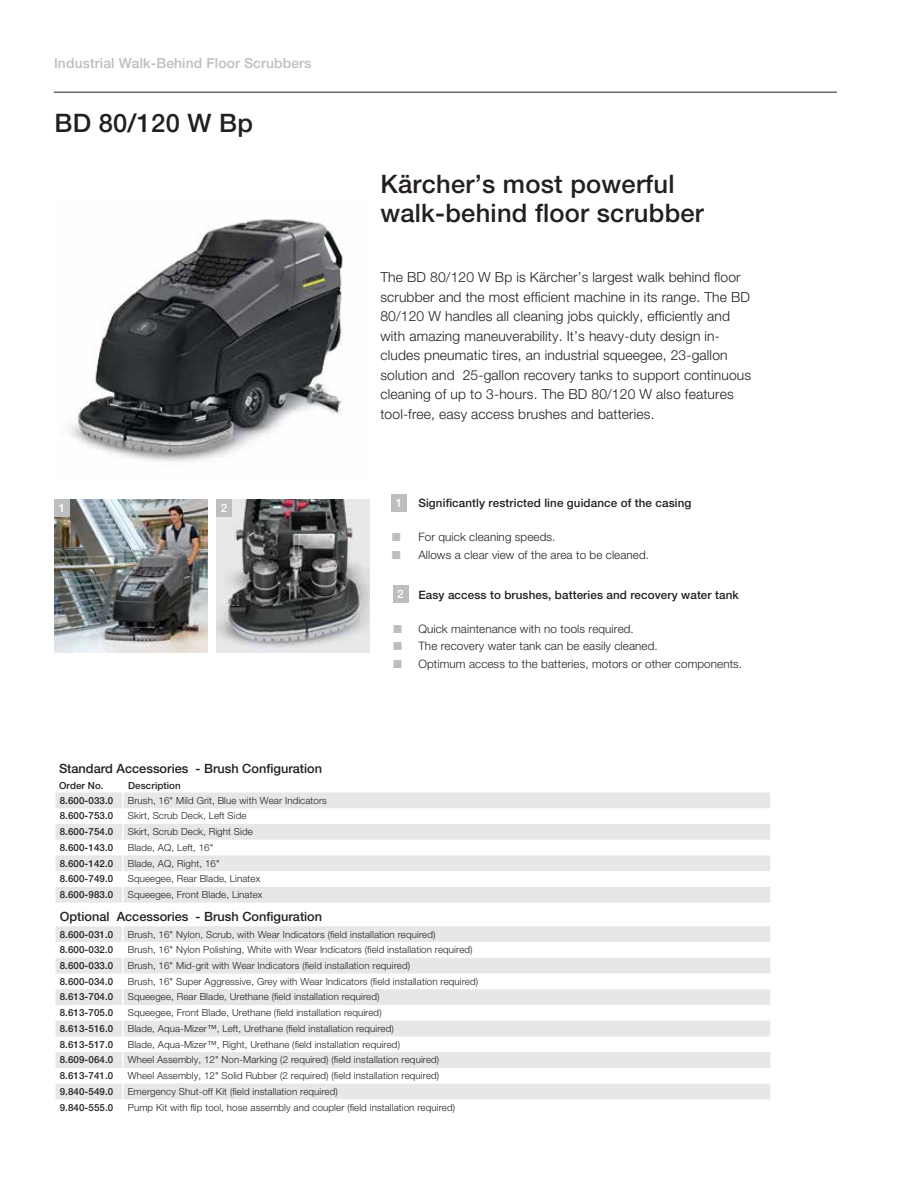
<style>
.page{position:relative;width:918px;height:1188px;background:#fff}
.page>*{position:absolute;margin:0;border:0;box-sizing:border-box;transform-origin:0 0}
.t1{font:500 25.5px/28.5px "Helvetica Neue LT Pro";letter-spacing:.01em;color:#231f20}
.t2{font:300 13.8px/19.5px "Helvetica Neue LT Pro";letter-spacing:.01em;color:#231f20}
.t3{font:500 13.8px "Helvetica Neue LT Pro";letter-spacing:.01em;color:#bcbec0}
.t4{font:500 12.75px "Helvetica Neue LT Pro";color:#231f20}
.t5{font:300 11.7px/17.2px "Helvetica Neue LT Pro";letter-spacing:.01em;color:#231f20}
.t6{font:500 11.7px "Helvetica Neue LT Pro";letter-spacing:.01em;color:#231f20}
.t7{font:500 11.7px "Helvetica Neue LT Pro";color:#fff}
.t8{font:300 9.75px "Helvetica Neue LT Pro";letter-spacing:.01em;color:#231f20}
.t9{font:500 9.75px "Helvetica Neue LT Pro";letter-spacing:.01em;color:#231f20}
</style>
<div class="page">
<hr style="left:54px;top:92px;width:783px;height:1px;background:#231f20">
<svg style="left:56px;top:926px;width:714px;height:173px;fill:#e6e7e8"></svg>
<svg style="left:55px;top:792px;width:715px;height:111px"></svg>
<svg style="left:55px;top:926px;width:1px;height:173px"></svg>
<svg style="left:122px;top:926px;width:2px;height:173px"></svg>
<div style="left:391px;top:494px;width:16px;height:17px;background:#bcbec0"></div>
<div style="left:393px;top:586px;width:15px;height:17px;background:#bcbec0"></div>
<img style="left:69px;top:219px;width:274px;height:243px">
<img style="left:55px;top:499px;width:153px;height:154px">
<div style="left:55px;top:499px;width:15px;height:17px;background:#bcbec0"></div>
<img style="left:216px;top:499px;width:154px;height:154px">
<div style="left:216px;top:499px;width:16px;height:17px;background:#bcbec0"></div>
<h2 class="t3" style="left:54px;top:55px;width:259px">Industrial Walk-Behind Floor Scrubbers</h2>
<h1 class="t1" style="left:55px;top:109px;width:200px">BD 80/120 W Bp</h1>
<p class="t7" style="left:59px;top:501px;width:8px">1</p>
<p class="t7" style="left:221px;top:501px;width:8px">2</p>
<h1 class="t1" style="left:380px;top:169px;width:325px">Kärcher’s most powerful walk-behind floor scrubber</h1>
<p class="t2" style="left:380px;top:267px;width:372px">The BD 80/120 W Bp is Kärcher’s largest walk behind floor scrubber and the most efficient machine in its range. The BD 80/120 W handles all cleaning jobs quickly, efficiently and with amazing maneuverability. It’s heavy-duty design in&shy;cludes pneumatic tires, an industrial squeegee, 23-gallon solution and 25-gallon recovery tanks to support continuous cleaning of up to 3-hours. The BD 80/120 W also features tool-free, easy access brushes and batteries.</p>
<p class="t7" style="left:396px;top:496px;width:8px">1</p>
<p class="t6" style="left:418px;top:496px;width:275px">Significantly restricted line guidance of the casing</p>
<p class="t5" style="left:418px;top:528px;width:232px">For quick cleaning speeds.<br>Allows a clear view of the area to be cleaned.</p>
<p class="t7" style="left:397px;top:587px;width:8px">2</p>
<p class="t6" style="left:418px;top:587px;width:322px">Easy access to brushes, batteries and recovery water tank</p>
<p class="t5" style="left:418px;top:620px;width:325px">Quick maintenance with no tools required.<br>The recovery water tank can be easily cleaned.<br>Optimum access to the batteries, motors or other components.</p>
<h3 class="t4" style="left:59px;top:760px;width:265px">Standard Accessories - Brush Configuration</h3>
<p class="t9" style="left:59px;top:779px;width:46px">Order No.</p>
<p class="t9" style="left:128px;top:779px;width:54px">Description</p>
<p class="t9" style="left:60px;top:794px;width:55px">8.600-033.0</p>
<p class="t8" style="left:128px;top:794px;width:201px">Brush, 16" Mild Grit, Blue with Wear Indicators</p>
<p class="t9" style="left:60px;top:810px;width:55px">8.600-753.0</p>
<p class="t8" style="left:128px;top:810px;width:120px">Skirt, Scrub Deck, Left Side</p>
<p class="t9" style="left:60px;top:826px;width:55px">8.600-754.0</p>
<p class="t8" style="left:128px;top:826px;width:127px">Skirt, Scrub Deck, Right Side</p>
<p class="t9" style="left:60px;top:842px;width:55px">8.600-143.0</p>
<p class="t8" style="left:128px;top:841px;width:87px">Blade, AQ, Left, 16"</p>
<p class="t9" style="left:60px;top:857px;width:55px">8.600-142.0</p>
<p class="t8" style="left:128px;top:857px;width:93px">Blade, AQ, Right, 16"</p>
<p class="t9" style="left:60px;top:873px;width:55px">8.600-749.0</p>
<p class="t8" style="left:128px;top:873px;width:134px">Squeegee, Rear Blade, Linatex</p>
<p class="t9" style="left:60px;top:889px;width:55px">8.600-983.0</p>
<p class="t8" style="left:128px;top:889px;width:136px">Squeegee, Front Blade, Linatex</p>
<h3 class="t4" style="left:60px;top:909px;width:264px">Optional Accessories - Brush Configuration</h3>
<p class="t9" style="left:60px;top:928px;width:55px">8.600-031.0</p>
<p class="t8" style="left:128px;top:928px;width:309px">Brush, 16" Nylon, Scrub, with Wear Indicators (field installation required)</p>
<p class="t9" style="left:60px;top:944px;width:55px">8.600-032.0</p>
<p class="t8" style="left:128px;top:944px;width:346px">Brush, 16" Nylon Polishing, White with Wear Indicators (field installation required)</p>
<p class="t9" style="left:60px;top:960px;width:55px">8.600-033.0</p>
<p class="t8" style="left:128px;top:960px;width:284px">Brush, 16" Mid-grit with Wear Indicators (field installation required)</p>
<p class="t9" style="left:60px;top:975px;width:55px">8.600-034.0</p>
<p class="t8" style="left:128px;top:975px;width:352px">Brush, 16" Super Aggressive, Grey with Wear Indicators (field installation required)</p>
<p class="t9" style="left:60px;top:991px;width:55px">8.613-704.0</p>
<p class="t8" style="left:128px;top:991px;width:253px">Squeegee, Rear Blade, Urethane (field installation required)</p>
<p class="t9" style="left:60px;top:1007px;width:55px">8.613-705.0</p>
<p class="t8" style="left:128px;top:1007px;width:255px">Squeegee, Front Blade, Urethane (field installation required)</p>
<p class="t9" style="left:60px;top:1023px;width:55px">8.613-516.0</p>
<p class="t8" style="left:128px;top:1023px;width:267px">Blade, Aqua-Mizer™, Left, Urethane (field installation required)</p>
<p class="t9" style="left:60px;top:1038px;width:55px">8.613-517.0</p>
<p class="t8" style="left:128px;top:1038px;width:274px">Blade, Aqua-Mizer™, Right, Urethane (field installation required)</p>
<p class="t9" style="left:60px;top:1054px;width:55px">8.609-064.0</p>
<p class="t8" style="left:128px;top:1054px;width:313px">Wheel Assembly, 12" Non-Marking (2 required) (field installation required)</p>
<p class="t9" style="left:60px;top:1070px;width:55px">8.613-741.0</p>
<p class="t8" style="left:128px;top:1070px;width:313px">Wheel Assembly, 12" Solid Rubber (2 required) (field installation required)</p>
<p class="t9" style="left:60px;top:1086px;width:55px">9.840-549.0</p>
<p class="t8" style="left:128px;top:1085px;width:212px">Emergency Shut-off Kit (field installation required)</p>
<p class="t9" style="left:60px;top:1101px;width:55px">9.840-555.0</p>
<p class="t8" style="left:128px;top:1101px;width:329px">Pump Kit with flip tool, hose assembly and coupler (field installation required)</p>
</div>
